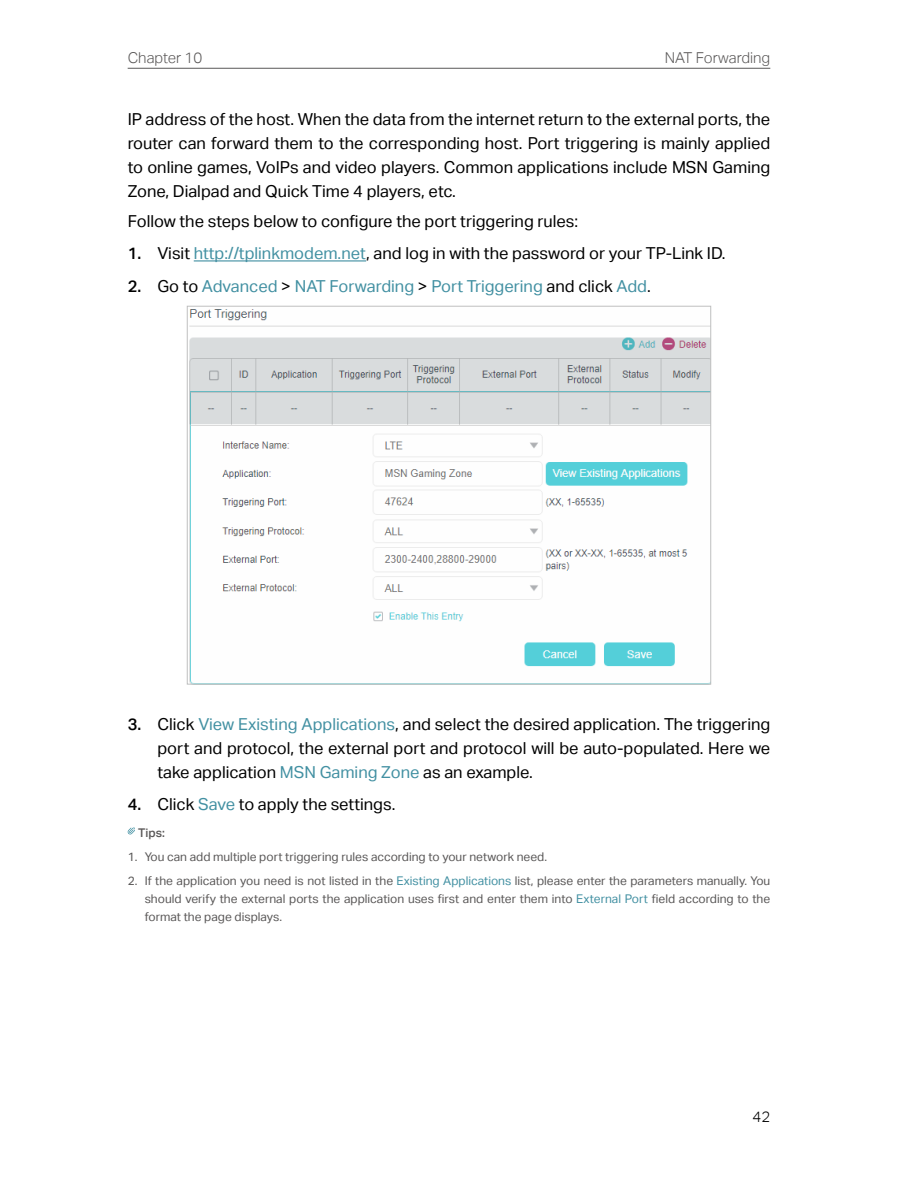
<style>
.page{position:relative;width:898px;height:1187px;background:#fff}
.page>*{position:absolute;margin:0;border:0;box-sizing:border-box;transform-origin:0 0}
.正文{font:16.5px/24px "TP Link Aktiv Regular";color:#000;text-align:justify}
.t1{font:16.5px "TP Link Aktiv Regular";color:#4290a2}
.t2{font:15px "TP Link Aktiv Light";color:#595757}
.t3{font:15px "TP Link Aktiv Light";color:#000}
.t4{font:12px/18px "TP Link Aktiv Regular";color:#595757;text-align:justify}
.Note_段前{font:12px "TP Link Aktiv Medium";color:#595757}
.s1{font-family:"TP Link Aktiv Medium"}
.s2{color:#4290a2}
.s3{font-family:"TP Link Aktiv Medium";color:#000}
.s4{color:#000}
</style>
<div class="page">
<hr style="left:128px;top:68px;width:642px;height:1px;background:#595757">
<hr style="left:194px;top:260px;width:172px;height:1px;background:#4290a2">
<img style="left:189px;top:309px;width:519px;height:373px">
<svg style="left:128px;top:827px;width:7px;height:7px"></svg>
<p class="t2" style="left:128px;top:49px;width:76px">Chapter 10</p>
<p class="t2" style="left:664px;top:49px;width:107px">NAT Forwarding</p>
<p class="正文" style="left:128px;top:107px;width:644px">IP address of the host. When the data from the internet return to the external ports, the router can forward them to the corresponding host. Port triggering is mainly applied to online games, VoIPs and video players. Common applications include MSN Gaming Zone, Dialpad and Quick Time 4 players, etc.</p>
<p class="正文" style="left:128px;top:209px;width:452px">Follow the steps below to configure the port triggering rules:</p>
<p class="正文" style="left:128px;top:241px;width:599px"><span class="s1">1.</span> Visit <span class="s2">http://tplinkmodem.net</span>, and log in with the password or your TP-Link ID.</p>
<p class="t1" style="left:128px;top:276px;width:524px"><span class="s3">2.</span> <span class="s4">Go to</span> Advanced <span class="s4">&gt;</span> NAT Forwarding <span class="s4">&gt;</span> Port Triggering <span class="s4">and click</span> Add<span class="s4">.</span></p>
<p class="正文" style="left:157px;top:712px;width:614px;text-indent:-30px"><span class="s1">3.</span> Click <span class="s2">View Existing Applications</span>, and select the desired application. The triggering port and protocol, the external port and protocol will be auto-populated. Here we take application <span class="s2">MSN Gaming Zone</span> as an example.</p>
<p class="正文" style="left:128px;top:792px;width:269px"><span class="s1">4.</span> Click <span class="s2">Save</span> to apply the settings.</p>
<p class="Note_段前" style="left:138px;top:825px;width:28px">Tips:</p>
<p class="t4" style="left:128px;top:847px;width:421px">1. You can add multiple port triggering rules according to your network need.</p>
<p class="t4" style="left:145px;top:871px;width:627px;text-indent:-17px">2. If the application you need is not listed in the <span class="s2">Existing Applications</span> list, please enter the parameters manually. You should verify the external ports the application uses first and enter them into <span class="s2">External Port</span> field according to the format the page displays.</p>
<p class="t3" style="left:752px;top:1107px;width:19px">42</p>
</div>
